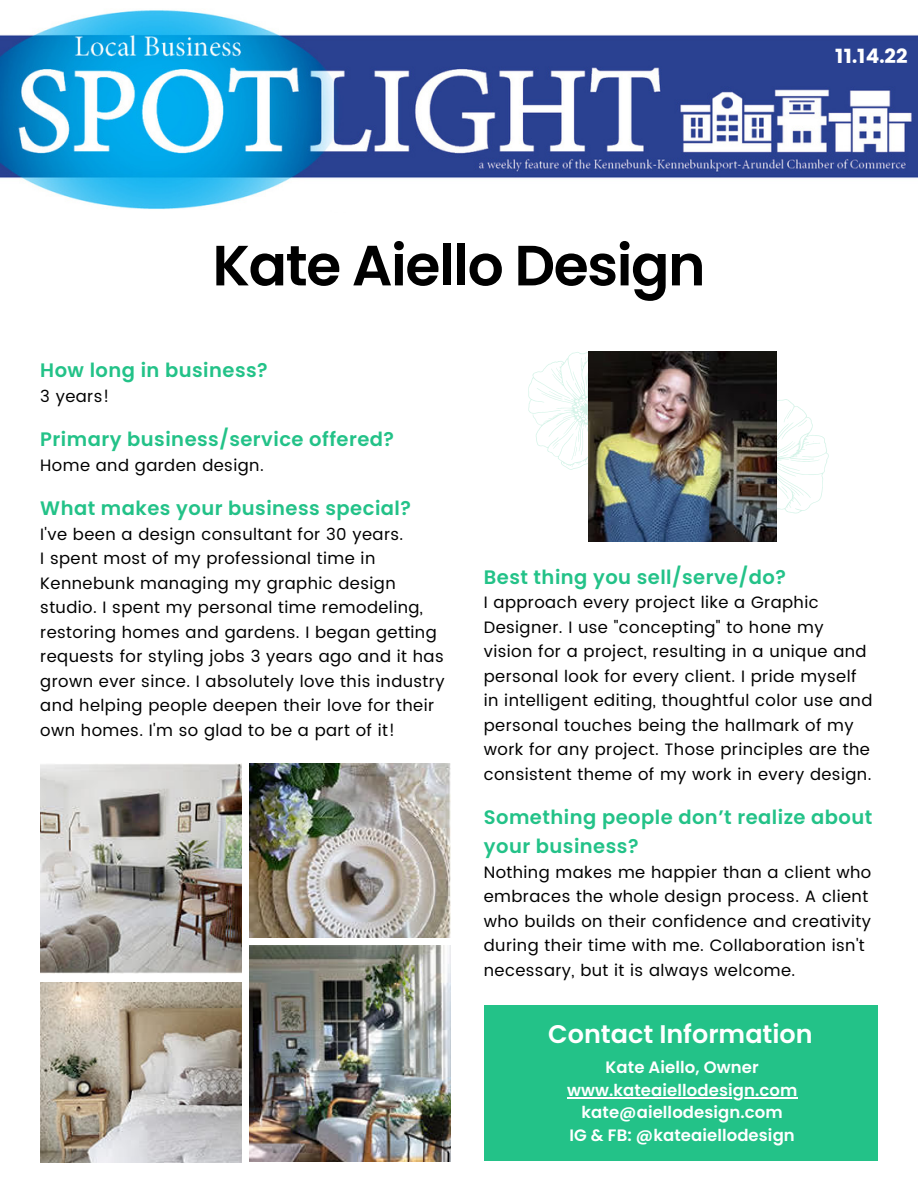
<style>
.page{position:relative;width:918px;height:1188px;background:#fff}
.page>*{position:absolute;margin:0;border:0;box-sizing:border-box;transform-origin:0 0}
.t1{font:600 56.7px "Poppins";letter-spacing:-.025em;color:#000}
.t2{font:600 25.5px "Poppins";color:#fff}
.t3{font:20.1px "Poppins";color:#fff}
.t4{font:600 19.5px/29px "Poppins";letter-spacing:.025em;color:#23c288}
.t5{font:16.5px/24.5px "Poppins";letter-spacing:.025em;color:#000}
.t6{font:600 16.5px/22.5px "Poppins";letter-spacing:.005em;color:#fff;text-align:center}
</style>
<div class="page">
<svg style="left:528px;top:352px;width:60px;height:118px"></svg>
<img style="left:0;top:10px;width:918px;height:199px">
<div style="left:484px;top:1006px;width:394px;height:155px;background:#23c288"></div>
<img style="left:40px;top:764px;width:202px;height:209px">
<img style="left:40px;top:982px;width:202px;height:180px">
<img style="left:249px;top:764px;width:202px;height:173px">
<img style="left:249px;top:946px;width:202px;height:216px">
<svg style="left:776px;top:397px;width:53px;height:131px"></svg>
<img style="left:588px;top:352px;width:188px;height:190px">
<hr style="left:567px;top:1097px;width:230px;height:1px;background:#fff">
<h1 class="t1" style="left:212px;top:233px;width:495px">Kate Aiello Design</h1>
<p class="t3" style="left:835px;top:44px;width:74px">11.14.22</p>
<p class="t4" style="left:40px;top:356px;width:229px">How long in business?</p>
<p class="t5" style="left:40px;top:384px;width:71px">3 years!</p>
<p class="t4" style="left:40px;top:425px;width:355px">Primary business/service offered?</p>
<p class="t5" style="left:40px;top:453px;width:225px">Home and garden design.</p>
<p class="t4" style="left:40px;top:494px;width:372px">What makes your business special?</p>
<p class="t5" style="left:40px;top:522px;width:406px">I've been a design consultant for 30 years.<br>I spent most of my professional time in Kennebunk managing my graphic design studio. I spent my personal time remodeling, restoring homes and gardens. I began getting requests for styling jobs 3 years ago and it has grown ever since. I absolutely love this industry and helping people deepen their love for their own homes. I'm so glad to be a part of it!</p>
<p class="t4" style="left:484px;top:563px;width:304px">Best thing you sell/serve/do?</p>
<p class="t5" style="left:484px;top:591px;width:390px">I approach every project like a Graphic Designer. I use "concepting" to hone my vision for a project, resulting in a unique and personal look for every client. I pride myself in intelligent editing, thoughtful color use and personal touches being the hallmark of my work for any project. Those principles are the consistent theme of my work in every design.</p>
<p class="t4" style="left:484px;top:803px;width:390px">Something people don’t realize about your business?</p>
<p class="t5" style="left:484px;top:860px;width:389px">Nothing makes me happier than a client who embraces the whole design process. A client who builds on their confidence and creativity during their time with me. Collaboration isn't necessary, but it is always welcome.</p>
<h2 class="t2" style="left:548px;top:1019px;width:266px">Contact Information</h2>
<p class="t6" style="left:567px;top:1056px;width:232px">Kate Aiello, Owner www.kateaiellodesign.com kate@aiellodesign.com<br>IG &amp; FB: @kateaiellodesign</p>
</div>
